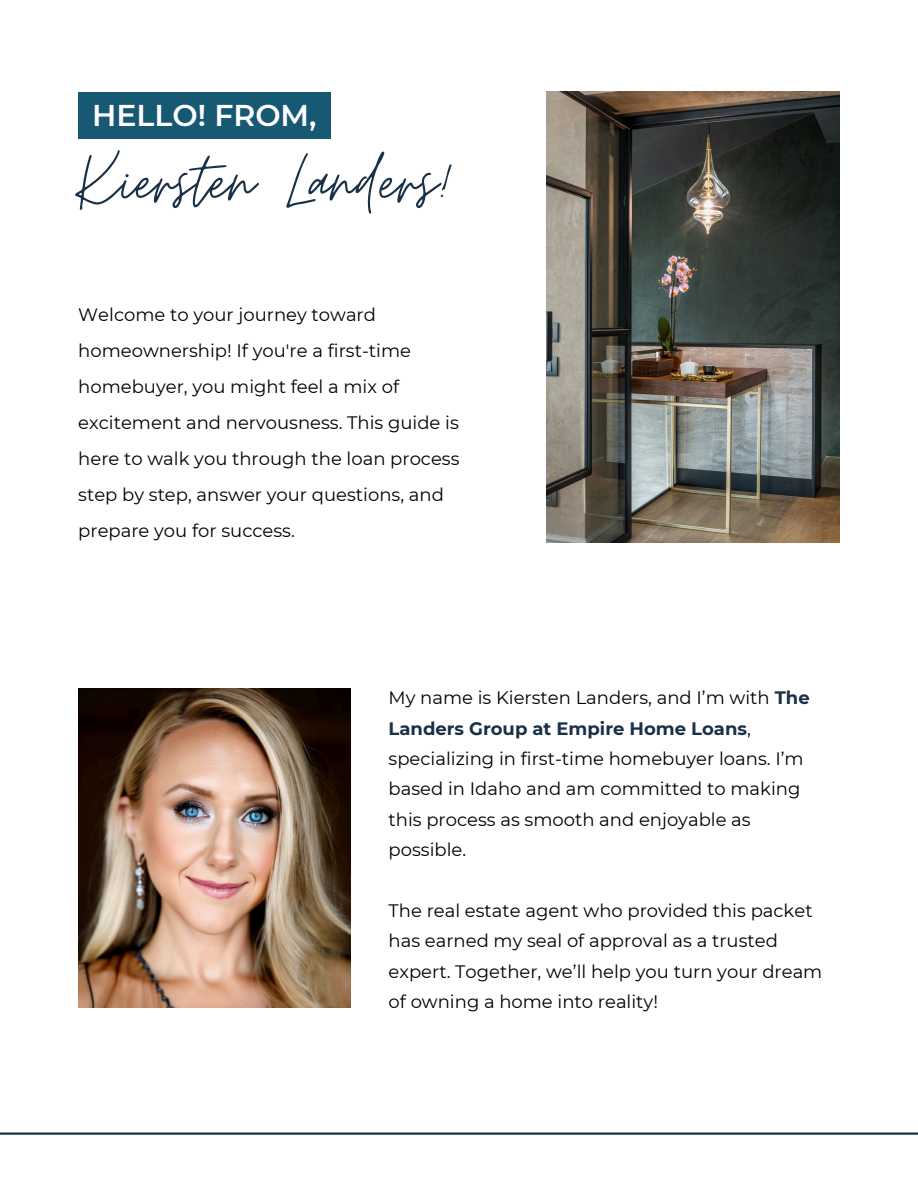
<style>
.page{position:relative;width:918px;height:1188px;background:#fff}
.page>*{position:absolute;margin:0;border:0;box-sizing:border-box;transform-origin:0 0}
.t1{font:83.1px "Moon Time";color:#193046}
.t2{font:600 30px "Montserrat";color:#fff}
.t3{font:18px/30.3px "Montserrat";color:#000}
.s1{font-weight:700;color:#193046}
</style>
<div class="page">
<img style="left:78px;top:688px;width:273px;height:320px">
<img style="left:547px;top:92px;width:292px;height:451px">
<hr style="left:0;top:1132px;width:918px;height:3px;background:#193046">
<div style="left:78px;top:92px;width:253px;height:47px;background:#175873"></div>
<p class="t2" style="left:92px;top:97px;width:226px">HELLO! FROM,</p>
<p class="t1" style="left:75px;top:131px;width:381px">Kiersten Landers!</p>
<p class="t3" style="left:78px;top:297px;width:383px;line-height:36px">Welcome to your journey toward homeownership! If you're a first-time homebuyer, you might feel a mix of excitement and nervousness. This guide is here to walk you through the loan process step by step, answer your questions, and prepare you for success.</p>
<h2 class="t3" style="left:389px;top:683px;width:423px">My name is Kiersten Landers, and I’m with <span class="s1">The Landers Group at Empire Home Loans</span>, specializing in first-time homebuyer loans. I’m based in Idaho and am committed to making this process as smooth and enjoyable as possible.</h2>
<h1 class="t3" style="left:389px;top:895px;width:435px">The real estate agent who provided this packet has earned my seal of approval as a trusted expert. Together, we’ll help you turn your dream of owning a home into reality!</h1>
</div>
